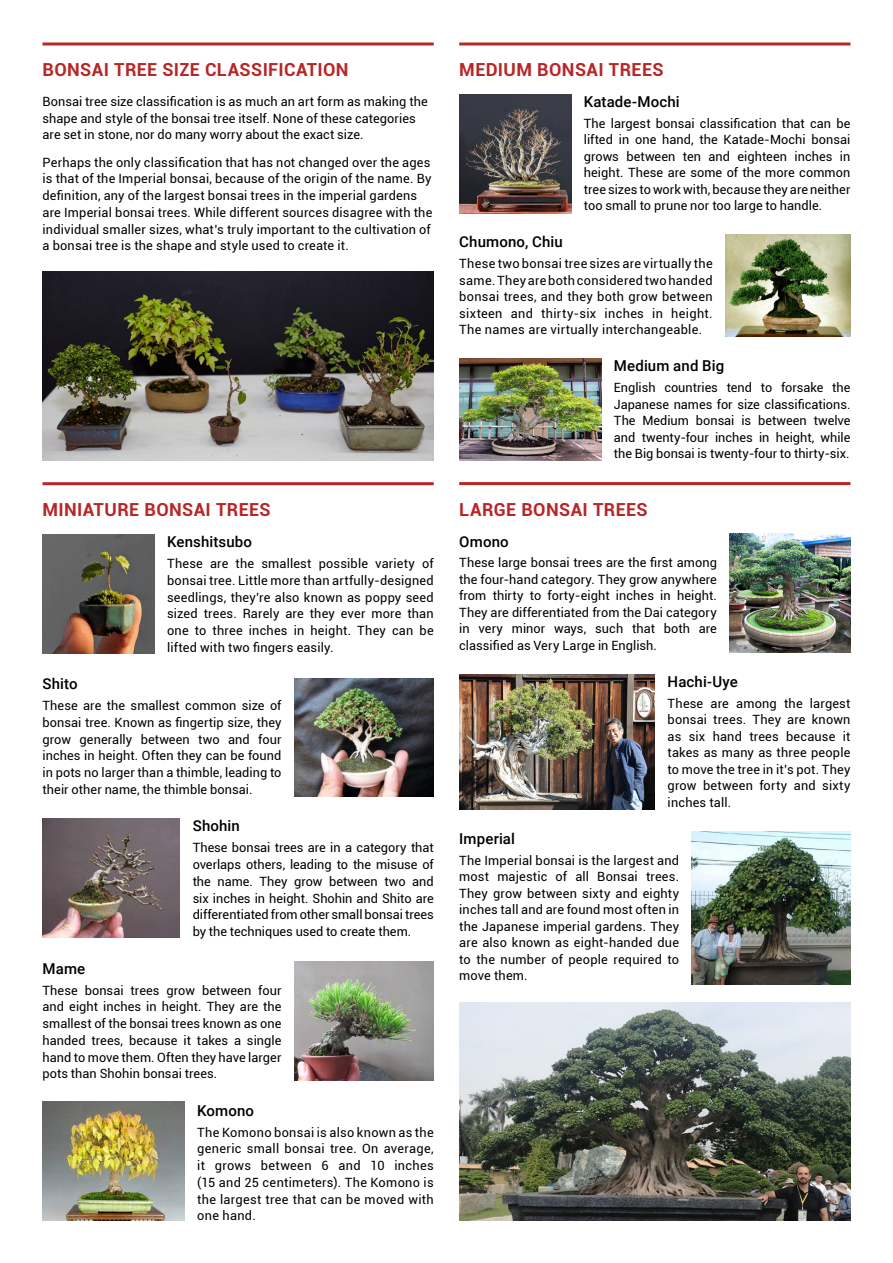
<style>
.page{position:relative;width:893px;height:1263px;background:#fff}
.page>*{position:absolute;margin:0;border:0;box-sizing:border-box;transform-origin:0 0}
.t1{font:700 18px "Roboto";letter-spacing:.02em;color:#b82626}
.t2{font:500 15px "Roboto";letter-spacing:.01em;color:#000}
.t3{font:12.75px/16.8px "Roboto";letter-spacing:.01em;color:#000;text-align:justify}
</style>
<div class="page">
<hr style="left:43px;top:42px;width:391px;height:3px;background:#b82626">
<hr style="left:43px;top:482px;width:391px;height:3px;background:#b82626">
<img style="left:43px;top:272px;width:391px;height:188px">
<img style="left:43px;top:534px;width:111px;height:119px">
<img style="left:294px;top:678px;width:140px;height:119px">
<img style="left:43px;top:819px;width:137px;height:118px">
<img style="left:294px;top:962px;width:140px;height:118px">
<img style="left:43px;top:1101px;width:141px;height:119px">
<img style="left:459px;top:94px;width:112px;height:119px">
<hr style="left:459px;top:42px;width:391px;height:3px;background:#b82626">
<hr style="left:459px;top:482px;width:391px;height:3px;background:#b82626">
<img style="left:725px;top:234px;width:125px;height:102px">
<img style="left:459px;top:358px;width:142px;height:102px">
<img style="left:730px;top:533px;width:120px;height:119px">
<img style="left:459px;top:675px;width:196px;height:135px">
<img style="left:692px;top:831px;width:158px;height:153px">
<img style="left:459px;top:1002px;width:391px;height:218px">
<h1 class="t1" style="left:43px;top:57px;width:308px">BONSAI TREE SIZE CLASSIFICATION</h1>
<p class="t3" style="left:43px;top:92px;width:387px;text-align:left">Bonsai tree size classification is as much an art form as making the shape and style of the bonsai tree itself. None of these categories are set in stone, nor do many worry about the exact size.</p>
<p class="t3" style="left:43px;top:153px;width:391px;text-align:left">Perhaps the only classification that has not changed over the ages is that of the Imperial bonsai, because of the origin of the name. By definition, any of the largest bonsai trees in the imperial gardens are Imperial bonsai trees. While different sources disagree with the individual smaller sizes, what’s truly important to the cultivation of a bonsai tree is the shape and style used to create it.</p>
<h1 class="t1" style="left:43px;top:497px;width:230px">MINIATURE BONSAI TREES</h1>
<p class="t2" style="left:167px;top:531px;width:86px">Kenshitsubo</p>
<p class="t3" style="left:167px;top:555px;width:268px">These are the smallest possible variety of bonsai tree. Little more than artfully-designed seedlings, they’re also known as poppy seed sized trees. Rarely are they ever more than one to three inches in height. They can be lifted with two fingers easily.</p>
<p class="t2" style="left:43px;top:673px;width:37px">Shito</p>
<p class="t3" style="left:43px;top:697px;width:240px">These are the smallest common size of bonsai tree. Known as fingertip size, they grow generally between two and four inches in height. Often they can be found in pots no larger than a thimble, leading to their other name, the thimble bonsai.</p>
<p class="t2" style="left:193px;top:815px;width:49px">Shohin</p>
<p class="t3" style="left:193px;top:839px;width:243px">These bonsai trees are in a category that overlaps others, leading to the misuse of the name. They grow between two and six inches in height. Shohin and Shito are differentiated from other small bonsai trees by the techniques used to create them.</p>
<p class="t2" style="left:43px;top:958px;width:44px">Mame</p>
<p class="t3" style="left:43px;top:981px;width:240px">These bonsai trees grow between four and eight inches in height. They are the smallest of the bonsai trees known as one handed trees, because it takes a single hand to move them. Often they have larger pots than Shohin bonsai trees.</p>
<p class="t2" style="left:197px;top:1100px;width:58px">Komono</p>
<p class="t3" style="left:197px;top:1123px;width:238px">The Komono bonsai is also known as the generic small bonsai tree. On average, it grows between 6 and 10 inches (15 and 25 centimeters). The Komono is the largest tree that can be moved with one hand.</p>
<h1 class="t1" style="left:459px;top:57px;width:206px">MEDIUM BONSAI TREES</h1>
<p class="t2" style="left:584px;top:91px;width:97px">Katade-Mochi</p>
<p class="t3" style="left:584px;top:115px;width:268px">The largest bonsai classification that can be lifted in one hand, the Katade-Mochi bonsai grows between ten and eighteen inches in height. These are some of the more common tree sizes to work with, because they are neither too small to prune nor too large to handle.</p>
<p class="t2" style="left:459px;top:232px;width:105px">Chumono, Chiu</p>
<p class="t3" style="left:459px;top:255px;width:255px">These two bonsai tree sizes are virtually the same. They are both considered two handed bonsai trees, and they both grow between sixteen and thirty-six inches in height.<br>The names are virtually interchangeable.</p>
<p class="t2" style="left:614px;top:355px;width:112px">Medium and Big</p>
<p class="t3" style="left:614px;top:379px;width:238px">English countries tend to forsake the Japanese names for size classifications.<br>The Medium bonsai is between twelve and twenty-four inches in height, while the Big bonsai is twenty-four to thirty-six.</p>
<h1 class="t1" style="left:459px;top:497px;width:190px">LARGE BONSAI TREES</h1>
<p class="t2" style="left:459px;top:531px;width:51px">Omono</p>
<p class="t3" style="left:459px;top:554px;width:259px">These large bonsai trees are the first among the four-hand category. They grow anywhere from thirty to forty-eight inches in height.<br>They are differentiated from the Dai category in very minor ways, such that both are classified as Very Large in English.</p>
<p class="t2" style="left:668px;top:671px;width:72px">Hachi-Uye</p>
<p class="t3" style="left:668px;top:694px;width:184px">These are among the largest bonsai trees. They are known as six hand trees because it takes as many as three people to move the tree in it’s pot. They grow between forty and sixty inches tall.</p>
<p class="t2" style="left:459px;top:828px;width:57px">Imperial</p>
<p class="t3" style="left:459px;top:851px;width:221px">The Imperial bonsai is the largest and most majestic of all Bonsai trees.<br>They grow between sixty and eighty inches tall and are found most often in the Japanese imperial gardens. They are also known as eight-handed due to the number of people required to move them.</p>
</div>
